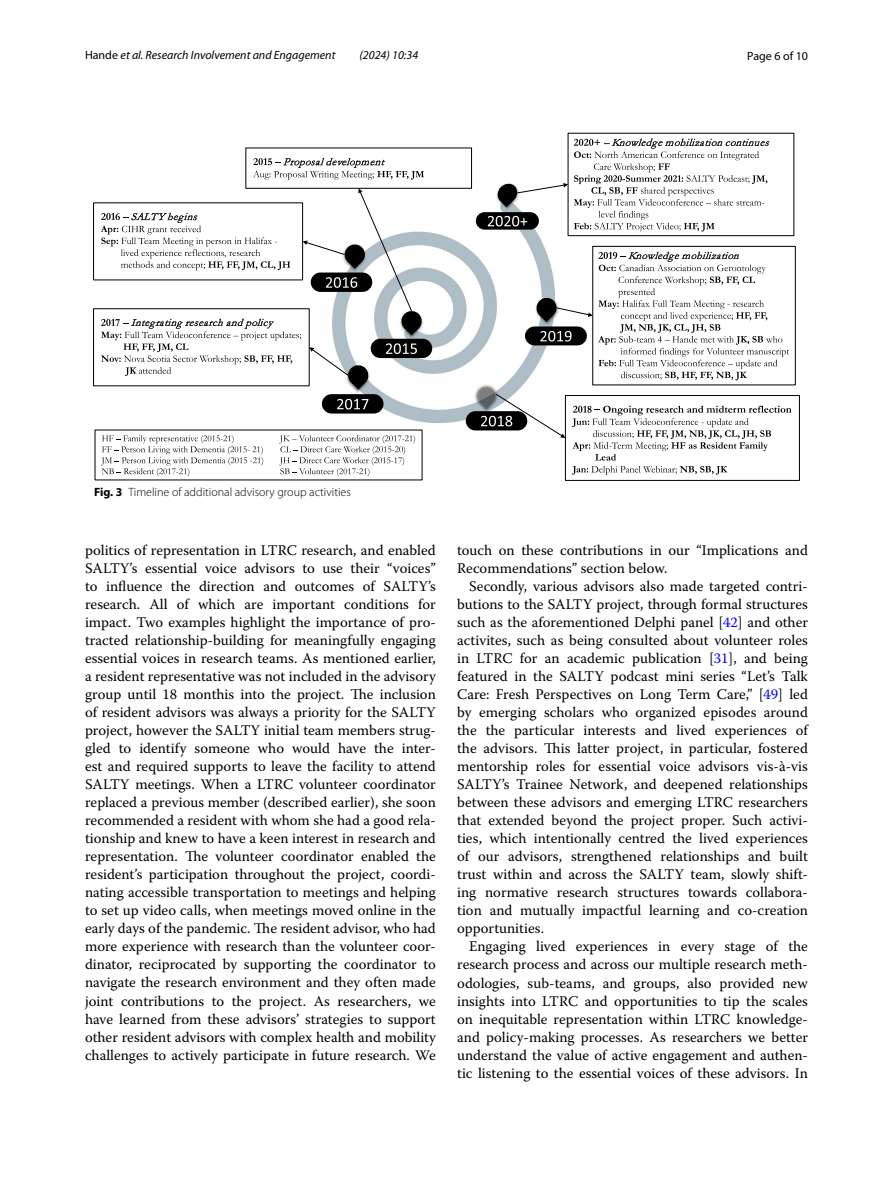
<style>
.page{position:relative;width:893px;height:1187px;background:#fff}
.page>*{position:absolute;margin:0;border:0;box-sizing:border-box;transform-origin:0 0}
.t1{font:14.7px/18px "Warnock Pro";color:#000;text-align:justify}
.t2{font:italic 12px "Myriad Pro";color:#000}
.t3{font:300 12px "Myriad Pro";color:#000}
.t4{font:12px "Myriad Pro";color:#000}
.s1{font-style:normal}
.s2{font-weight:700}
.s3{color:#00f}
</style>
<div class="page">
<img style="left:332px;top:181px;width:215px;height:241px">
<div style="left:322px;top:394px;width:61px;height:19px;background:#000;border-radius:10px"></div>
<svg style="left:337px;top:399px;width:31px;height:10px"></svg>
<div style="left:525px;top:326px;width:62px;height:19px;background:#000;border-radius:9px"></div>
<div style="left:466px;top:411px;width:61px;height:19px;background:#000;border-radius:10px"></div>
<svg style="left:253px;top:158px;width:171px;height:22px"></svg>
<div style="left:371px;top:339px;width:61px;height:19px;background:#000;border-radius:10px"></div>
<div style="left:476px;top:212px;width:63px;height:17px;background:#000;border-radius:9px"></div>
<svg style="left:488px;top:216px;width:39px;height:10px"></svg>
<div style="left:565px;top:395px;width:235px;height:85px;border:1px solid #000"></div>
<svg style="left:572px;top:405px;width:219px;height:55px"></svg>
<svg style="left:572px;top:466px;width:155px;height:9px"></svg>
<svg style="left:481px;top:393px;width:84px;height:45px"></svg>
<div style="left:592px;top:246px;width:204px;height:139px;border:1px solid #000"></div>
<div style="left:568px;top:133px;width:226px;height:103px;border:1px solid #000"></div>
<svg style="left:574px;top:138px;width:195px;height:94px"></svg>
<svg style="left:535px;top:252px;width:254px;height:128px"></svg>
<svg style="left:496px;top:183px;width:72px;height:24px"></svg>
<svg style="left:101px;top:188px;width:322px;height:201px"></svg>
<svg style="left:101px;top:435px;width:162px;height:41px"></svg>
<svg style="left:279px;top:435px;width:136px;height:41px"></svg>
<p class="t2" style="left:85px;top:48px;width:252px"><span class="s1">Hande</span> et al. Research Involvement and Engagement</p>
<p class="t2" style="left:359px;top:48px;width:60px">(2024) 10:34</p>
<p class="t4" style="left:747px;top:48px;width:62px">Page 6 of 10</p>
<p class="t3" style="left:94px;top:485px;width:258px"><span class="s2">Fig. 3</span> Timeline of additional advisory group activities</p>
<p class="t1" style="left:85px;top:541px;width:352px">politics of representation in LTRC research, and enabled SALTY’s essential voice advisors to use their “voices” to influence the direction and outcomes of SALTY’s research. All of which are important conditions for impact. Two examples highlight the importance of pro&shy;tracted relationship-building for meaningfully engaging essential voices in research teams. As mentioned earlier, a resident representative was not included in the advisory group until 18 monthis into the project. The inclusion of resident advisors was always a priority for the SALTY project, however the SALTY initial team members strug&shy;gled to identify someone who would have the inter&shy;est and required supports to leave the facility to attend SALTY meetings. When a LTRC volunteer coordinator replaced a previous member (described earlier), she soon recommended a resident with whom she had a good rela&shy;tionship and knew to have a keen interest in research and representation. The volunteer coordinator enabled the resident’s participation throughout the project, coordi&shy;nating accessible transportation to meetings and helping to set up video calls, when meetings moved online in the early days of the pandemic. The resident advisor, who had more experience with research than the volunteer coor&shy;dinator, reciprocated by supporting the coordinator to navigate the research environment and they often made joint contributions to the project. As researchers, we have learned from these advisors’ strategies to support other resident advisors with complex health and mobility challenges to actively participate in future research. We</p>
<p class="t1" style="left:457px;top:541px;width:352px">touch on these contributions in our “Implications and<br>Recommendations” section below.</p>
<p class="t1" style="left:457px;top:577px;width:352px;text-indent:12px">Secondly, various advisors also made targeted contri&shy;butions to the SALTY project, through formal structures such as the aforementioned Delphi panel [<span class="s3">42</span>] and other activites, such as being consulted about volunteer roles in LTRC for an academic publication [<span class="s3">31</span>], and being featured in the SALTY podcast mini series “Let’s Talk Care: Fresh Perspectives on Long Term Care,” [<span class="s3">49</span>] led by emerging scholars who organized episodes around the the particular interests and lived experiences of the advisors. This latter project, in particular, fostered mentorship roles for essential voice advisors vis-à-vis SALTY’s Trainee Network, and deepened relationships between these advisors and emerging LTRC researchers that extended beyond the project proper. Such activi&shy;ties, which intentionally centred the lived experiences of our advisors, strengthened relationships and built trust within and across the SALTY team, slowly shift&shy;ing normative research structures towards collabora&shy;tion and mutually impactful learning and co-creation opportunities.</p>
<p class="t1" style="left:457px;top:937px;width:352px;text-indent:12px">Engaging lived experiences in every stage of the research process and across our multiple research meth&shy;odologies, sub-teams, and groups, also provided new insights into LTRC and opportunities to tip the scales on inequitable representation within LTRC knowledge&shy;and policy-making processes. As researchers we better understand the value of active engagement and authen&shy;tic listening to the essential voices of these advisors. In</p>
</div>
